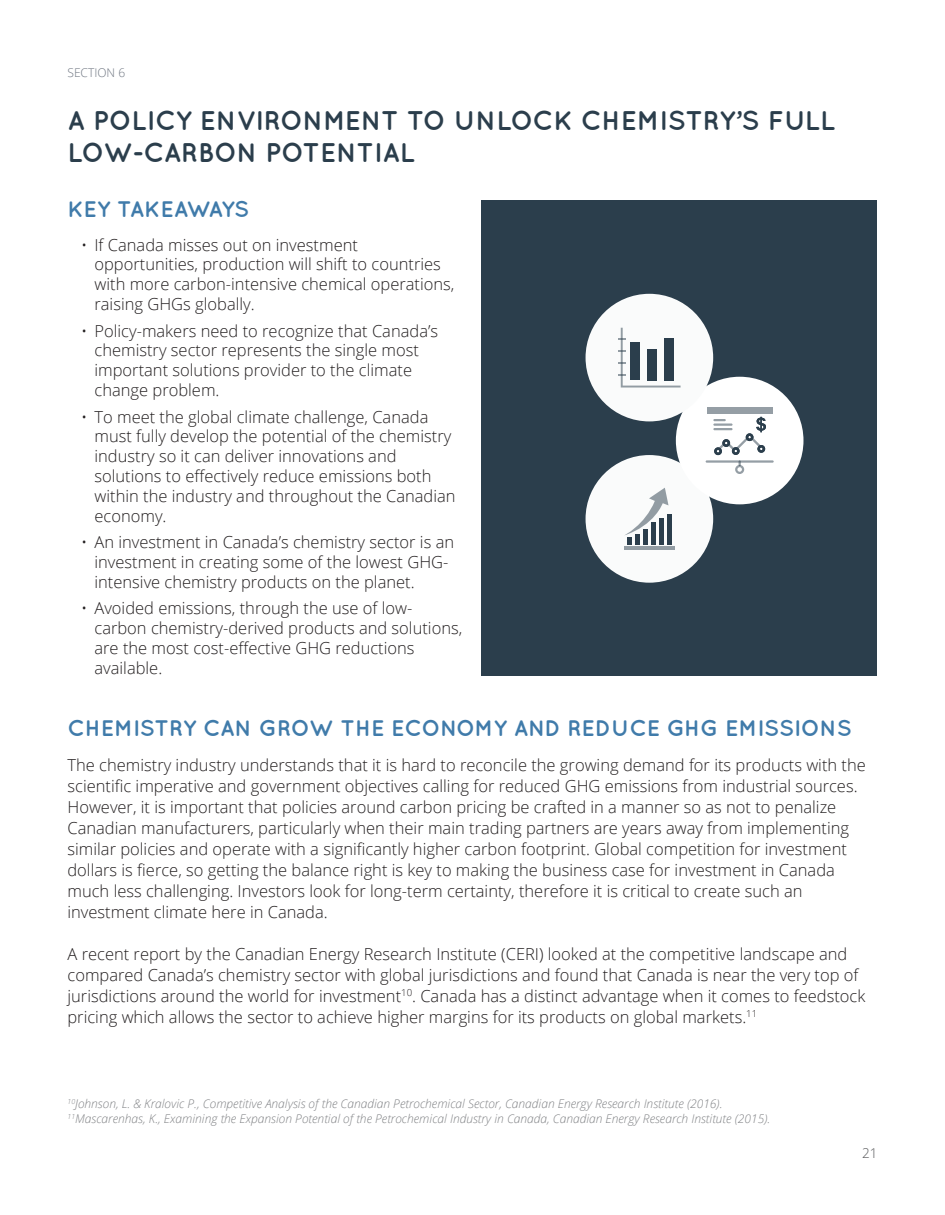
<style>
.page{position:relative;width:945px;height:1215px;background:#fff}
.page>*{position:absolute;margin:0;border:0;box-sizing:border-box;transform-origin:0 0}
.t1{font:700 27px/32.4px "Quicksand";color:#2b3e4c}
.t2{font:700 22.5px "Quicksand";color:#407baa}
.t3{font:700 22.5px "Quicksand";letter-spacing:-.02em;color:#407baa}
.t4{font:300 16.5px/19.8px "Open Sans";color:#231f20}
.t5{font:300 13.5px "Open Sans";color:#57585a}
.t6{font:italic 300 12px "Open Sans";color:#808285}
.Section{font:300 12px "Open Sans";color:#6e7580}
</style>
<div class="page">
<div style="left:482px;top:201px;width:396px;height:475px;background:#2b3e4c"></div>
<div style="left:586px;top:455px;width:127px;height:128px;background:#fafbfb;border-radius:50%"></div>
<hr style="left:625px;top:546px;width:50px;height:4px;background:#929ca3">
<svg style="left:625px;top:488px;width:44px;height:48px"></svg>
<div style="left:676px;top:377px;width:127px;height:127px;background:#fff;border-radius:50%"></div>
<div style="left:707px;top:407px;width:66px;height:7px;background:#959ea5"></div>
<hr style="left:706px;top:460px;width:68px;height:3px;background:#2b3e4c">
<div style="left:586px;top:294px;width:127px;height:127px;background:#fafbfb;border-radius:50%"></div>
<svg style="left:618px;top:328px;width:63px;height:60px"></svg>
<hr style="left:667px;top:514px;width:4px;height:31px;background:#2b3e4c">
<hr style="left:659px;top:518px;width:4px;height:27px;background:#2b3e4c">
<hr style="left:651px;top:522px;width:4px;height:23px;background:#2b3e4c">
<hr style="left:643px;top:529px;width:4px;height:16px;background:#2b3e4c">
<div style="left:635px;top:534px;width:5px;height:11px;background:#2b3e4c"></div>
<div style="left:627px;top:537px;width:5px;height:8px;background:#2b3e4c"></div>
<svg style="left:713px;top:417px;width:53px;height:57px"></svg>
<div style="left:630px;top:343px;width:10px;height:37px;background:#2b3e4c"></div>
<div style="left:647px;top:349px;width:10px;height:31px;background:#2b3e4c"></div>
<div style="left:664px;top:338px;width:10px;height:42px;background:#2b3e4c"></div>
<p class="Section" style="left:68px;top:64px;width:59px">SECTION 6</p>
<h1 class="t1" style="left:68px;top:104px;width:769px">A POLICY ENVIRONMENT TO UNLOCK CHEMISTRY’S FULL<br>LOW-CARBON POTENTIAL</h1>
<h2 class="t3" style="left:68px;top:196px;width:183px">KEY TAKEAWAYS</h2>
<p class="t4" style="left:94px;top:234px;width:362px;text-indent:-14px">• If Canada misses out on investment opportunities, production will shift to countries with more carbon-intensive chemical operations, raising GHGs globally.</p>
<p class="t4" style="left:94px;top:320px;width:345px;text-indent:-14px">• Policy-makers need to recognize that Canada’s chemistry sector represents the single most important solutions provider to the climate change problem.</p>
<p class="t4" style="left:94px;top:406px;width:363px;text-indent:-14px">• To meet the global climate challenge, Canada must fully develop the potential of the chemistry industry so it can deliver innovations and solutions to effectively reduce emissions both within the industry and throughout the Canadian economy.</p>
<p class="t4" style="left:94px;top:532px;width:361px;text-indent:-14px">• An investment in Canada’s chemistry sector is an investment in creating some of the lowest GHG&shy;intensive chemistry products on the planet.</p>
<p class="t4" style="left:94px;top:598px;width:369px;text-indent:-14px">• Avoided emissions, through the use of low&shy;carbon chemistry-derived products and solutions, are the most cost-effective GHG reductions available.</p>
<h2 class="t2" style="left:68px;top:715px;width:786px">CHEMISTRY CAN GROW THE ECONOMY AND REDUCE GHG EMISSIONS</h2>
<p class="t4" style="left:68px;top:754px;width:800px;line-height:21px">The chemistry industry understands that it is hard to reconcile the growing demand for its products with the scientific imperative and government objectives calling for reduced GHG emissions from industrial sources.<br>However, it is important that policies around carbon pricing be crafted in a manner so as not to penalize Canadian manufacturers, particularly when their main trading partners are years away from implementing similar policies and operate with a significantly higher carbon footprint. Global competition for investment dollars is fierce, so getting the balance right is key to making the business case for investment in Canada much less challenging. Investors look for long-term certainty, therefore it is critical to create such an investment climate here in Canada.</p>
<p class="t4" style="left:68px;top:943px;width:799px;line-height:21px">A recent report by the Canadian Energy Research Institute (CERI) looked at the competitive landscape and compared Canada’s chemistry sector with global jurisdictions and found that Canada is near the very top of jurisdictions around the world for investment<sup>10</sup>. Canada has a distinct advantage when it comes to feedstock pricing which allows the sector to achieve higher margins for its products on global markets.<sup>11</sup></p>
<p class="t6" style="left:68px;top:1095px;width:657px"><sup>10</sup>Johnson, L. &amp; Kralovic P., Competitive Analysis of the Canadian Petrochemical Sector, Canadian Energy Research Institute (2016).</p>
<p class="t6" style="left:68px;top:1110px;width:704px"><sup>11</sup>Mascarenhas, K., Examining the Expansion Potential of the Petrochemical Industry in Canada, Canadian Energy Research Institute (2015).</p>
<p class="t5" style="left:862px;top:1144px;width:17px">21</p>
</div>
